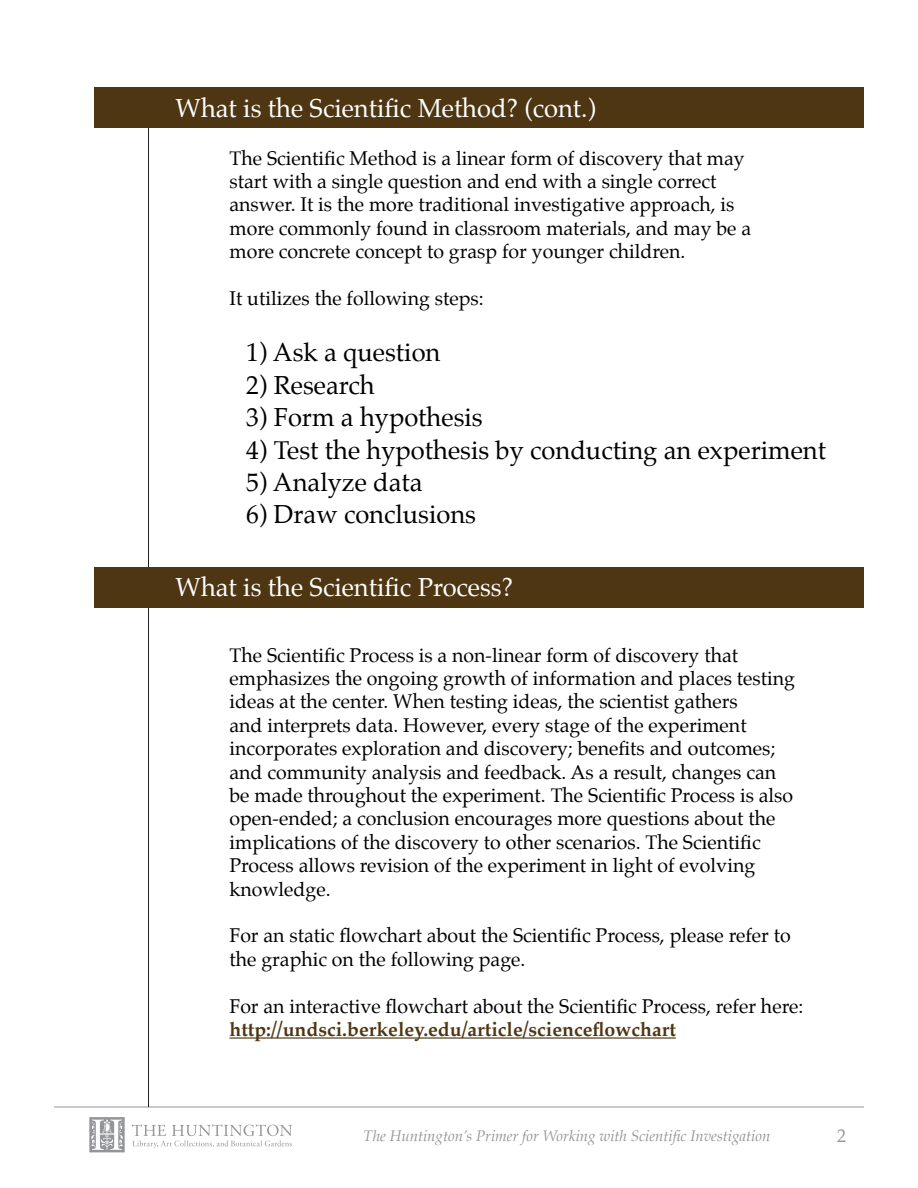
<style>
.page{position:relative;width:918px;height:1188px;background:#fff}
.page>*{position:absolute;margin:0;border:0;box-sizing:border-box;transform-origin:0 0}
.big_list{font:25.5px "Palatino";color:#000}
.Paragraph_Style_1{font:25.5px "Palatino";color:#fff}
.Paragraph_Style_1-2{font:19.5px/23.4px "Palatino";color:#000}
.t1{font:18px "Palatino";color:#939598}
.t2{font:italic 15px "Palatino";color:#939598}
.s1{font-weight:700;color:#4f3612}
</style>
<div class="page">
<hr style="left:54px;top:1107px;width:810px;height:1px;background:#939598">
<svg style="left:132px;top:1124px;width:160px;height:24px"></svg>
<svg style="left:89px;top:1117px;width:36px;height:35px"></svg>
<hr style="left:148px;top:108px;width:1px;height:999px;background:#231f20">
<div style="left:94px;top:88px;width:770px;height:40px;background:#4f3612"></div>
<div style="left:94px;top:567px;width:770px;height:41px;background:#4f3612"></div>
<hr style="left:230px;top:1037px;width:446px;height:2px;background:#4f3612">
<p class="Paragraph_Style_1" style="left:176px;top:87px;width:422px">What is the Scientific Method? (cont.)</p>
<p class="Paragraph_Style_1-2" style="left:230px;top:146px;width:523px">The Scientific Method is a linear form of discovery that may start with a single question and end with a single correct answer. It is the more traditional investigative approach, is more commonly found in classroom materials, and may be a more concrete concept to grasp for younger children.</p>
<p class="Paragraph_Style_1-2" style="left:230px;top:287px;width:256px">It utilizes the following steps:</p>
<p class="big_list" style="left:246px;top:332px;width:196px">1) Ask a question</p>
<p class="big_list" style="left:246px;top:364px;width:130px">2) Research</p>
<p class="big_list" style="left:246px;top:396px;width:238px">3) Form a hypothesis</p>
<p class="big_list" style="left:246px;top:429px;width:581px">4) Test the hypothesis by conducting an experiment</p>
<p class="big_list" style="left:246px;top:461px;width:178px">5) Analyze data</p>
<p class="big_list" style="left:246px;top:494px;width:231px">6) Draw conclusions</p>
<p class="Paragraph_Style_1" style="left:176px;top:566px;width:339px">What is the Scientific Process?</p>
<p class="Paragraph_Style_1-2" style="left:230px;top:643px;width:567px">The Scientific Process is a non-linear form of discovery that emphasizes the ongoing growth of information and places testing ideas at the center. When testing ideas, the scientist gathers<br>and interprets data. However, every stage of the experiment incorporates exploration and discovery; benefits and outcomes; and community analysis and feedback. As a result, changes can be made throughout the experiment. The Scientific Process is also open-ended; a conclusion encourages more questions about the implications of the discovery to other scenarios. The Scientific Process allows revision of the experiment in light of evolving knowledge.</p>
<p class="Paragraph_Style_1-2" style="left:230px;top:924px;width:563px">For an static flowchart about the Scientific Process, please refer to the graphic on the following page.</p>
<p class="Paragraph_Style_1-2" style="left:230px;top:994px;width:575px">For an interactive flowchart about the Scientific Process, refer here: <span class="s1">http://undsci.berkeley.edu/article/scienceflowchart</span></p>
<p class="t2" style="left:364px;top:1123px;width:408px">The Huntington’s Primer for Working with Scientific Investigation</p>
<p class="t1" style="left:837px;top:1121px;width:10px">2</p>
</div>
